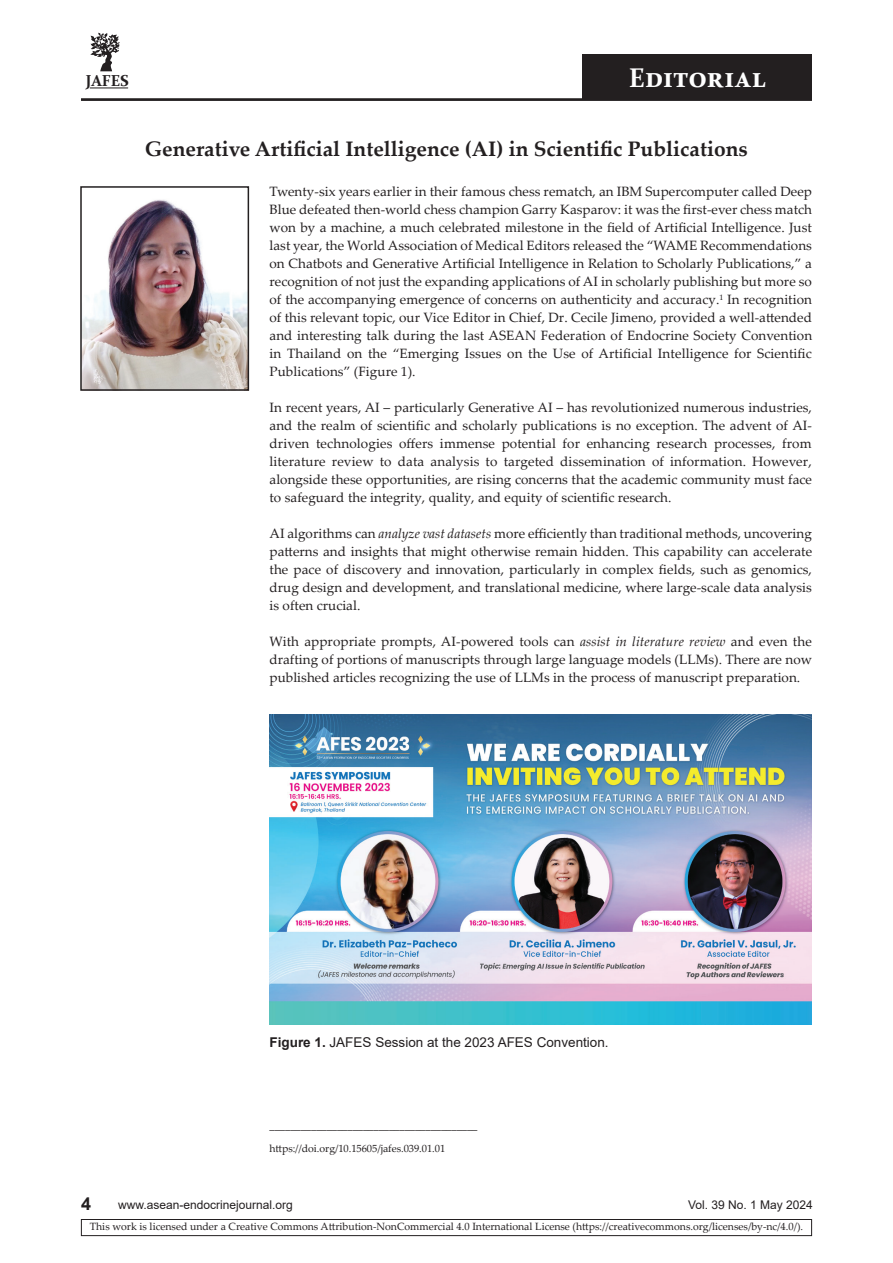
<style>
.page{position:relative;width:893px;height:1263px;background:#fff}
.page>*{position:absolute;margin:0;border:0;box-sizing:border-box;transform-origin:0 0}
.t1{font:700 27px "Constantia";letter-spacing:.005em;color:#fff}
.t2{font:700 21px "Palatino Linotype";color:#231f20}
.t3{font:700 18px "Arial";color:#231f20}
.t4{font:700 15.9px "Constantia";letter-spacing:-.01em;color:#231f20}
.t5{font:13.5px/18px "Palatino Linotype";letter-spacing:.005em;color:#231f20;text-align:justify}
.t6{font:13.5px "Arial";color:#231f20}
.t7{font:12px "Arial";color:#231f20}
.t8{font:10.5px "Palatino Linotype";color:#231f20}
.s1{font-style:italic}
.s2{font-weight:700}
</style>
<div class="page">
<hr style="left:81px;top:98px;width:731px;height:3px;background:#231f20">
<hr style="left:90px;top:87px;width:38px;height:1px;background:#231f20">
<svg style="left:90px;top:33px;width:30px;height:38px"></svg>
<div style="left:582px;top:54px;width:230px;height:46px;background:#231f20"></div>
<img style="left:83px;top:199px;width:163px;height:189px">
<div style="left:80px;top:186px;width:169px;height:205px;border:2px solid #231f20"></div>
<div style="left:81px;top:1219px;width:731px;height:17px;border:1px solid #231f20"></div>
<img style="left:270px;top:714px;width:542px;height:310px">
<p class="t4" style="left:86px;top:69px;width:44px">JAFES</p>
<h1 class="t1" style="left:629px;top:59px;width:138px">Editorial</h1>
<h2 class="t2" style="left:145px;top:134px;width:605px">Generative Artificial Intelligence (AI) in Scientific Publications</h2>
<p class="t5" style="left:270px;top:182px;width:544px">Twenty-six years earlier in their famous chess rematch, an IBM Supercomputer called Deep Blue defeated then-world chess champion Garry Kasparov: it was the first-ever chess match won by a machine, a much celebrated milestone in the field of Artificial Intelligence. Just last year, the World Association of Medical Editors released the “WAME Recommendations on Chatbots and Generative Artificial Intelligence in Relation to Scholarly Publications,” a recognition of not just the expanding applications of AI in scholarly publishing but more so of the accompanying emergence of concerns on authenticity and accuracy.<sup>1</sup> In recognition of this relevant topic, our Vice Editor in Chief, Dr. Cecile Jimeno, provided a well-attended and interesting talk during the last ASEAN Federation of Endocrine Society Convention in Thailand on the “Emerging Issues on the Use of Artificial Intelligence for Scientific Publications” (Figure 1).</p>
<p class="t5" style="left:270px;top:398px;width:544px">In recent years, AI – particularly Generative AI – has revolutionized numerous industries, and the realm of scientific and scholarly publications is no exception. The advent of AI&shy;driven technologies offers immense potential for enhancing research processes, from literature review to data analysis to targeted dissemination of information. However, alongside these opportunities, are rising concerns that the academic community must face to safeguard the integrity, quality, and equity of scientific research.</p>
<p class="t5" style="left:270px;top:524px;width:544px">AI algorithms can <span class="s1">analyze vast datasets</span> more efficiently than traditional methods, uncovering patterns and insights that might otherwise remain hidden. This capability can accelerate the pace of discovery and innovation, particularly in complex fields, such as genomics, drug design and development, and translational medicine, where large-scale data analysis is often crucial.</p>
<p class="t5" style="left:270px;top:632px;width:544px">With appropriate prompts, AI-powered tools can <span class="s1">assist in literature review</span> and even the drafting of portions of manuscripts through large language models (LLMs). There are now published articles recognizing the use of LLMs in the process of manuscript preparation.</p>
<p class="t6" style="left:270px;top:1033px;width:341px"><span class="s2">Figure 1.</span> JAFES Session at the 2023 AFES Convention.</p>
<p class="t8" style="left:270px;top:1118px;width:209px">________________________________________</p>
<p class="t8" style="left:270px;top:1141px;width:177px">https://doi.org/10.15605/jafes.039.01.01</p>
<h3 class="t3" style="left:81px;top:1190px;width:12px">4</h3>
<p class="t7" style="left:118px;top:1196px;width:176px">www.asean-endocrinejournal.org</p>
<p class="t7" style="left:688px;top:1196px;width:126px">Vol. 39 No. 1 May 2024</p>
<p class="t8" style="left:90px;top:1219px;width:715px">This work is licensed under a Creative Commons Attribution-NonCommercial 4.0 International License (https://creativecommons.org/licenses/by-nc/4.0/).</p>
</div>
